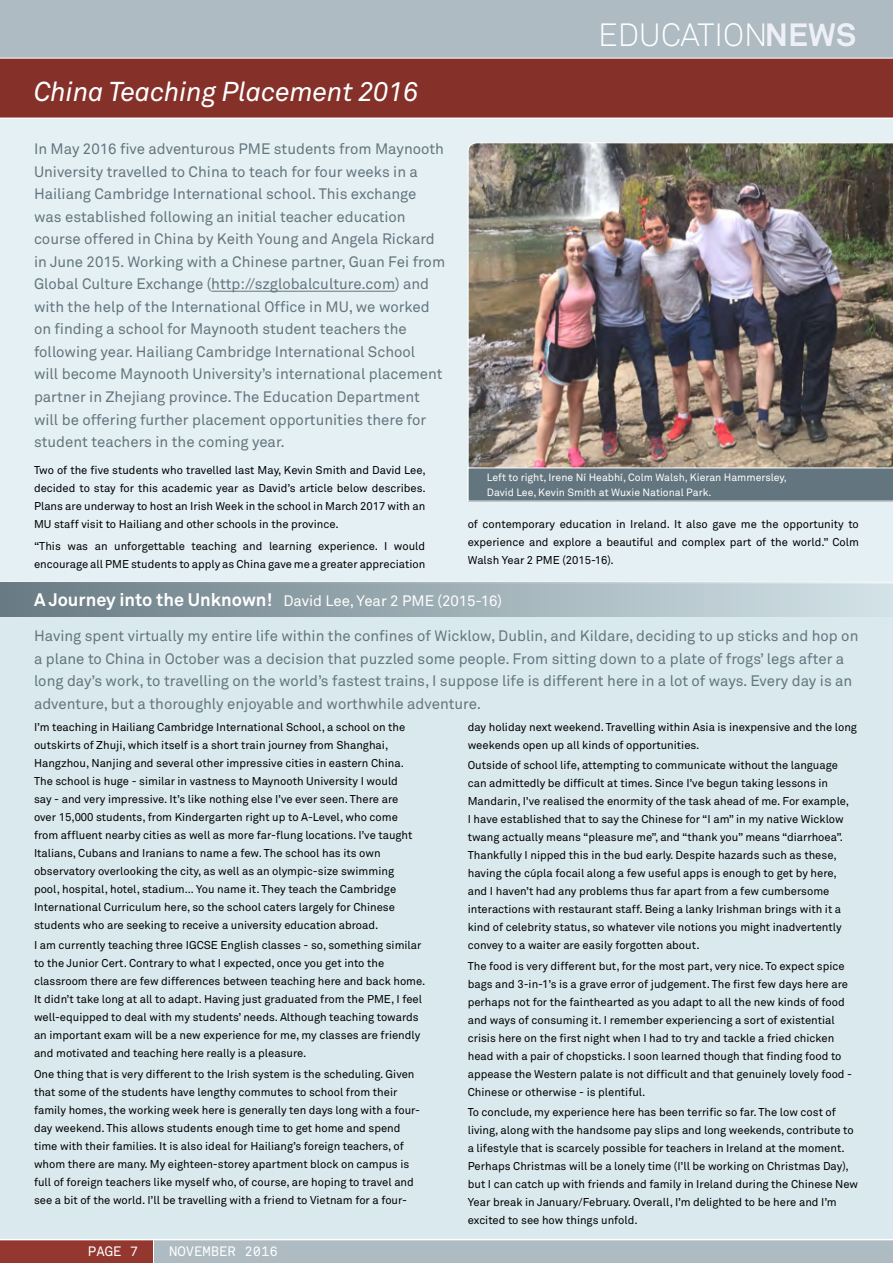
<style>
.page{position:relative;width:893px;height:1263px;background:#fff}
.page>*{position:absolute;margin:0;border:0;box-sizing:border-box;transform-origin:0 0}
.t1{font:300 31.8px "Akkurat";color:#fff}
.t2{font:italic 27px "Akkurat";letter-spacing:-.005em;color:#fff}
.t3{font:15px/22.5px "Akkurat";color:#63757e}
.t4{font:15px "Akkurat";color:#fff}
.t5{font:13.5px "Akkurat Mono";color:#fff}
.t6{font:11.25px/18px "Akkurat";color:#000}
.t7{font:10.5px/15px "Akkurat";color:#fff}
.s1{font-weight:700;color:#eff0f7}
.s2{font-weight:700;font-size:18px}
</style>
<div class="page">
<div style="left:0;top:119px;width:893px;height:464px;background:#e5f0f4"></div>
<hr style="left:211px;top:291px;width:184px;height:1px;background:#63757e">
<img style="left:467px;top:142px;width:426px;height:360px">
<div style="left:0;top:617px;width:893px;height:622px;background:#d9e9ee"></div>
<div style="left:0;top:583px;width:893px;height:34px;background:linear-gradient(to right,#687a83,#d3e3e8)"></div>
<div style="left:468px;top:468px;width:425px;height:33px;background:#63757e"></div>
<div style="left:154px;top:1239px;width:739px;height:24px;background:#aebbc2"></div>
<div style="left:0;top:58px;width:893px;height:60px;background:#85312a"></div>
<div style="left:0;top:1239px;width:153px;height:24px;background:#94372f"></div>
<div style="left:0;top:0;width:893px;height:58px;background:#aebbc2"></div>
<hr style="left:0;top:1239px;width:893px;height:1px;background:#fff">
<h2 class="t2" style="left:34px;top:74px;width:386px">China Teaching Placement 2016</h2>
<h1 class="t1" style="left:598px;top:15px;width:259px">EDUCATION<span class="s1">NEWS</span></h1>
<p class="t3" style="left:34px;top:138px;width:413px">In May 2016 five adventurous PME students from Maynooth University travelled to China to teach for four weeks in a Hailiang Cambridge International school. This exchange was established following an initial teacher education course offered in China by Keith Young and Angela Rickard in June 2015. Working with a Chinese partner, Guan Fei from Global Culture Exchange (http://szglobalculture.com) and with the help of the International Office in MU, we worked on finding a school for Maynooth student teachers the following year. Hailiang Cambridge International School<br>will become Maynooth University’s international placement partner in Zhejiang province. The Education Department will be offering further placement opportunities there for student teachers in the coming year.</p>
<p class="t6" style="left:34px;top:460px;width:393px;text-align:justify">Two of the five students who travelled last May, Kevin Smith and David Lee, decided to stay for this academic year as David’s article below describes.<br>Plans are underway to host an Irish Week in the school in March 2017 with an MU staff visit to Hailiang and other schools in the province.</p>
<p class="t6" style="left:34px;top:537px;width:393px">“This was an unforgettable teaching and learning experience. I would encourage all PME students to apply as China gave me a greater appreciation</p>
<p class="t7" style="left:487px;top:469px;width:301px">Left to right, Irene Ní Heabhí, Colm Walsh, Kieran Hammersley,<br>David Lee, Kevin Smith at Wuxie National Park.</p>
<p class="t6" style="left:468px;top:514px;width:393px;text-align:justify">of contemporary education in Ireland. It also gave me the opportunity to experience and explore a beautiful and complex part of the world.” Colm Walsh Year 2 PME (2015-16).</p>
<h3 class="t4" style="left:34px;top:591px;width:470px"><span class="s2">A Journey into the Unknown!</span> David Lee, Year 2 PME (2015-16)</h3>
<p class="t3" style="left:34px;top:625px;width:826px">Having spent virtually my entire life within the confines of Wicklow, Dublin, and Kildare, deciding to up sticks and hop on a plane to China in October was a decision that puzzled some people. From sitting down to a plate of frogs’ legs after a long day’s work, to travelling on the world’s fastest trains, I suppose life is different here in a lot of ways. Every day is an adventure, but a thoroughly enjoyable and worthwhile adventure.</p>
<p class="t6" style="left:34px;top:718px;width:380px">I’m teaching in Hailiang Cambridge International School, a school on the outskirts of Zhuji, which itself is a short train journey from Shanghai, Hangzhou, Nanjing and several other impressive cities in eastern China.<br>The school is huge - similar in vastness to Maynooth University I would say - and very impressive. It’s like nothing else I’ve ever seen. There are over 15,000 students, from Kindergarten right up to A-Level, who come from affluent nearby cities as well as more far-flung locations. I’ve taught Italians, Cubans and Iranians to name a few. The school has its own observatory overlooking the city, as well as an olympic-size swimming pool, hospital, hotel, stadium… You name it. They teach the Cambridge International Curriculum here, so the school caters largely for Chinese students who are seeking to receive a university education abroad.</p>
<p class="t6" style="left:34px;top:936px;width:393px">I am currently teaching three IGCSE English classes - so, something similar to the Junior Cert. Contrary to what I expected, once you get into the classroom there are few differences between teaching here and back home.<br>It didn’t take long at all to adapt. Having just graduated from the PME, I feel well-equipped to deal with my students’ needs. Although teaching towards an important exam will be a new experience for me, my classes are friendly and motivated and teaching here really is a pleasure.</p>
<p class="t6" style="left:34px;top:1064px;width:388px">One thing that is very different to the Irish system is the scheduling. Given that some of the students have lengthy commutes to school from their family homes, the working week here is generally ten days long with a four&shy;day weekend. This allows students enough time to get home and spend time with their families. It is also ideal for Hailiang’s foreign teachers, of whom there are many. My eighteen-storey apartment block on campus is full of foreign teachers like myself who, of course, are hoping to travel and see a bit of the world. I’ll be travelling with a friend to Vietnam for a four-</p>
<p class="t6" style="left:468px;top:718px;width:391px">day holiday next weekend. Travelling within Asia is inexpensive and the long weekends open up all kinds of opportunities.</p>
<p class="t6" style="left:468px;top:756px;width:383px">Outside of school life, attempting to communicate without the language can admittedly be difficult at times. Since I’ve begun taking lessons in Mandarin, I’ve realised the enormity of the task ahead of me. For example, I have established that to say the Chinese for “I am” in my native Wicklow twang actually means “pleasure me”, and “thank you” means “diarrhoea”.<br>Thankfully I nipped this in the bud early. Despite hazards such as these, having the cúpla focail along a few useful apps is enough to get by here, and I haven’t had any problems thus far apart from a few cumbersome interactions with restaurant staff. Being a lanky Irishman brings with it a kind of celebrity status, so whatever vile notions you might inadvertently convey to a waiter are easily forgotten about.</p>
<p class="t6" style="left:468px;top:956px;width:386px">The food is very different but, for the most part, very nice. To expect spice bags and 3-in-1’s is a grave error of judgement. The first few days here are perhaps not for the fainthearted as you adapt to all the new kinds of food and ways of consuming it. I remember experiencing a sort of existential crisis here on the first night when I had to try and tackle a fried chicken head with a pair of chopsticks. I soon learned though that finding food to appease the Western palate is not difficult and that genuinely lovely food - Chinese or otherwise - is plentiful.</p>
<p class="t6" style="left:468px;top:1102px;width:392px">To conclude, my experience here has been terrific so far. The low cost of living, along with the handsome pay slips and long weekends, contribute to a lifestyle that is scarcely possible for teachers in Ireland at the moment.<br>Perhaps Christmas will be a lonely time (I’ll be working on Christmas Day), but I can catch up with friends and family in Ireland during the Chinese New Year break in January/February. Overall, I’m delighted to be here and I’m excited to see how things unfold.</p>
<p class="t5" style="left:88px;top:1243px;width:52px">PAGE 7</p>
<p class="t5" style="left:169px;top:1243px;width:110px">NOVEMBER 2016</p>
</div>
